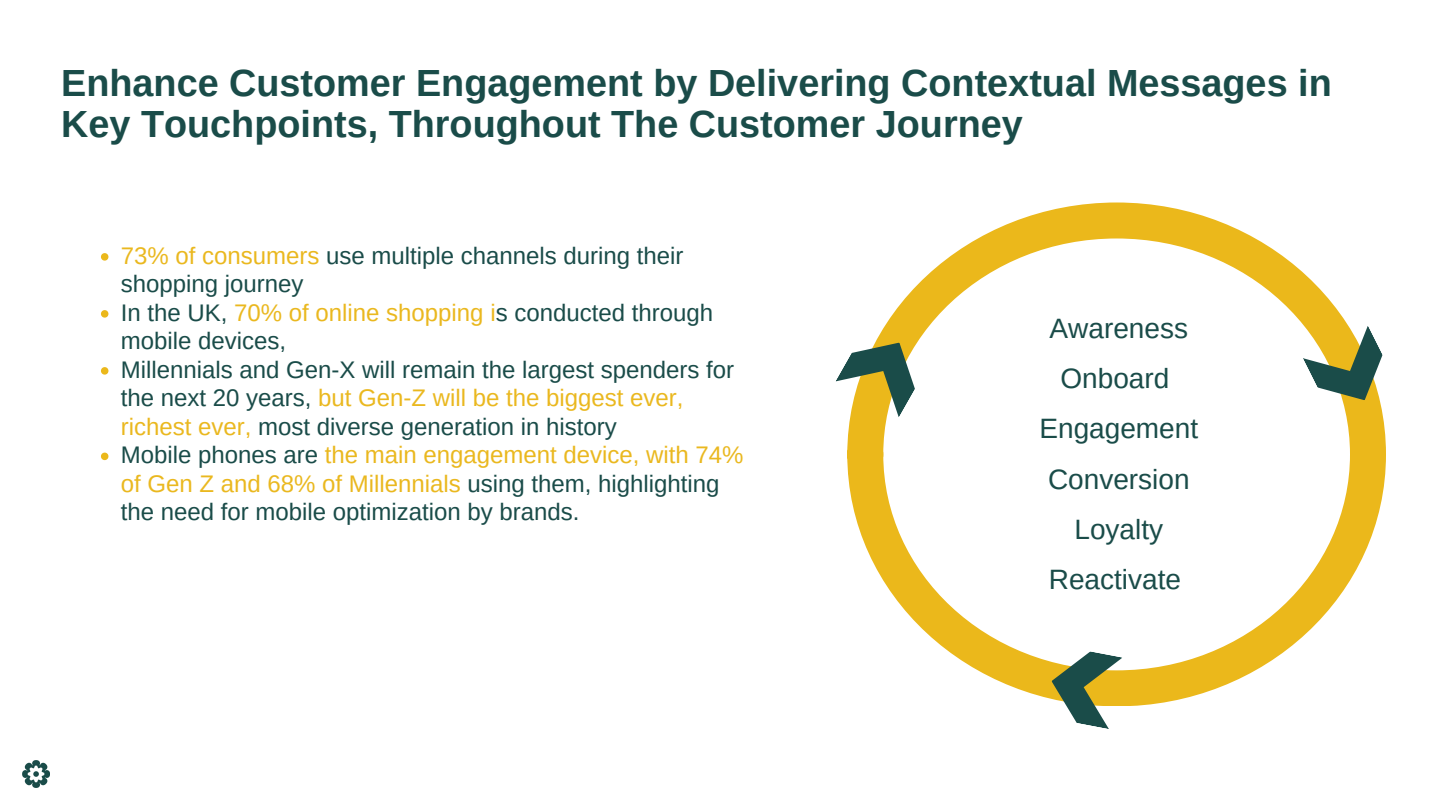
<style>
.page{position:relative;width:1440px;height:810px;background:#fff}
.page>*{position:absolute;margin:0;border:0;box-sizing:border-box;transform-origin:0 0}
.t1{font:700 37.8px/40.5px "Arimo";color:#1a4c49}
.t2{font:28px/50.2px "Arimo";color:#1a4c49;text-align:center}
.t3{font:24px/28.5px "Arimo";color:#1a4c49}
.s1{color:#eab81f}
</style>
<div class="page">
<img style="left:22px;top:761px;width:27px;height:27px">
<svg style="left:101px;top:253px;width:7px;height:8px"></svg>
<svg style="left:101px;top:310px;width:7px;height:8px"></svg>
<svg style="left:101px;top:367px;width:7px;height:8px"></svg>
<svg style="left:101px;top:453px;width:7px;height:7px"></svg>
<svg style="left:847px;top:202px;width:539px;height:504px"></svg>
<svg style="left:1303px;top:325px;width:80px;height:75px"></svg>
<svg style="left:1052px;top:651px;width:71px;height:78px"></svg>
<svg style="left:836px;top:343px;width:79px;height:75px"></svg>
<p class="t1" style="left:61px;top:63px;width:1272px">Enhance Customer Engagement by Delivering Contextual Messages in<br>Key Touchpoints, Throughout The Customer Journey</p>
<p class="t3" style="left:121px;top:241px;width:564px"><span class="s1">73% of consumers</span> use multiple channels during their shopping journey</p>
<p class="t3" style="left:121px;top:298px;width:594px">In the UK, <span class="s1">70% of online shopping i</span>s conducted through mobile devices,</p>
<p class="t3" style="left:121px;top:355px;width:615px">Millennials and Gen-X will remain the largest spenders for the next 20 years, <span class="s1">but Gen-Z will be the biggest ever, richest ever,</span> most diverse generation in history</p>
<h2 class="t3" style="left:121px;top:441px;width:624px">Mobile phones are <span class="s1">the main engagement device, with 74% of Gen Z and 68% of Millennials</span> using them, highlighting the need for mobile optimization by brands.</h2>
<p class="t2" style="left:1039px;top:303px;width:160px">Awareness<br>Onboard<br>Engagement<br>Conversion<br>Loyalty<br>Reactivate</p>
</div>
